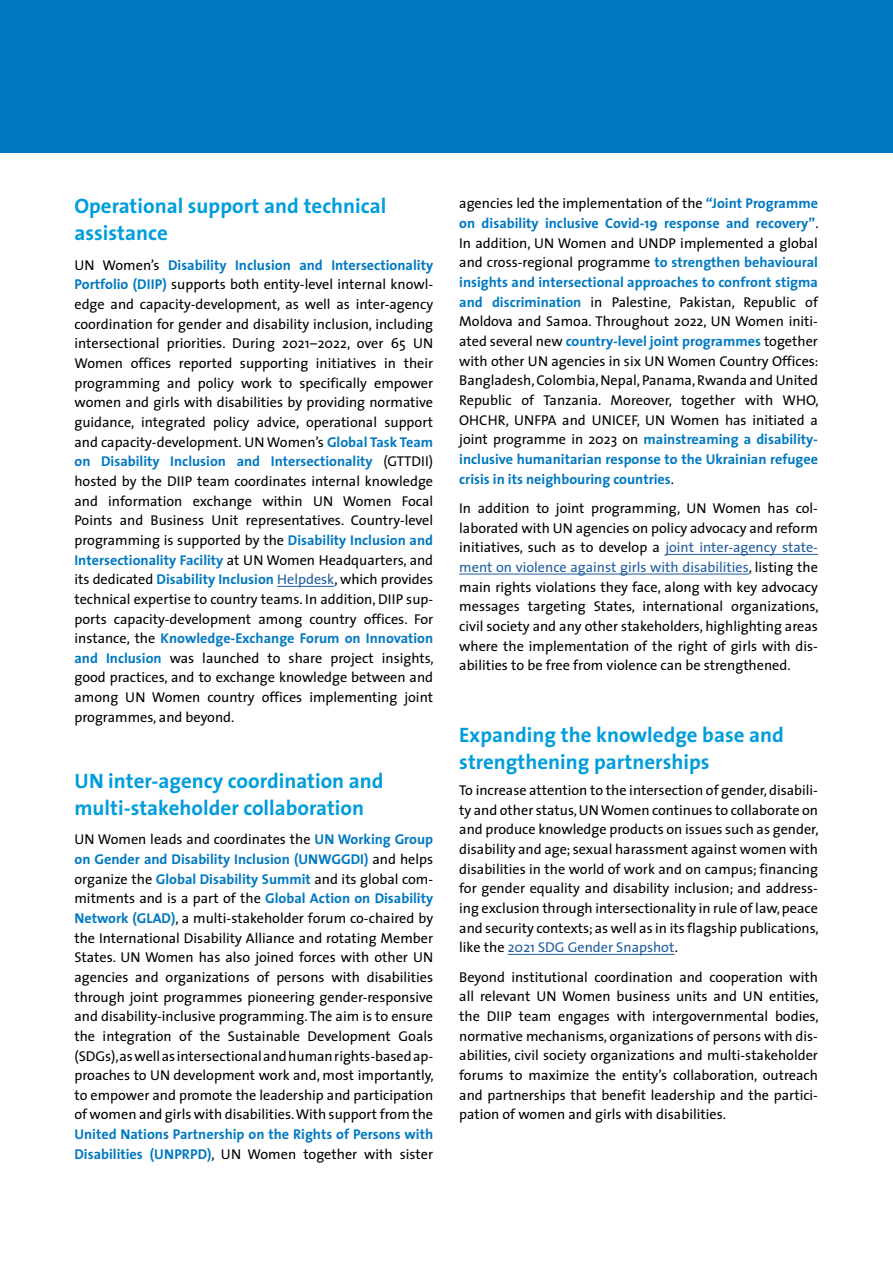
<style>
.page{position:relative;width:893px;height:1263px;background:#fff}
.page>*{position:absolute;margin:0;border:0;box-sizing:border-box;transform-origin:0 0}
.t1{font:700 21px/27px "The Sans";color:#009ddc}
.t2{font:14.25px/19.6px "The Sans";color:#000;text-align:justify}
.t3{font:700 14.25px/19.6px "The Sans";color:#0079c1}
.s1{font-weight:700;color:#0079c1}
.s2{color:#215e9e}
.s3{font-weight:400;color:#000}
</style>
<div class="page">
<div style="left:0;top:0;width:893px;height:153px;background:#0079c1"></div>
<hr style="left:277px;top:586px;width:57px;height:1px;background:#215e9e">
<hr style="left:665px;top:554px;width:153px;height:1px;background:#215e9e">
<hr style="left:459px;top:574px;width:290px;height:1px;background:#215e9e">
<hr style="left:508px;top:954px;width:167px;height:1px;background:#215e9e">
<h1 class="t1" style="left:74px;top:192px;width:313px">Operational support and technical assistance</h1>
<p class="t2" style="left:74px;top:255px;width:361px">UN Women’s <span class="s1">Disability Inclusion and Intersectionality Portfolio (DIIP)</span> supports both entity-level internal knowl&shy;edge and capacity-development, as well as inter-agency coordination for gender and disability inclusion, including intersectional priorities. During 2021–2022, over 65 UN Women offices reported supporting initiatives in their programming and policy work to specifically empower women and girls with disabilities by providing normative guidance, integrated policy advice, operational support and capacity-development. UN Women’s <span class="s1">Global Task Team on Disability Inclusion and Intersectionality</span> (GTTDII) hosted by the DIIP team coordinates internal knowledge and information exchange within UN Women Focal Points and Business Unit representatives. Country-level programming is supported by the <span class="s1">Disability Inclusion and Intersectionality Facility</span> at UN Women Headquarters, and its dedicated <span class="s1">Disability Inclusion</span> <span class="s2">Helpdesk</span>, which provides technical expertise to country teams. In addition, DIIP sup&shy;ports capacity-development among country offices. For instance, the <span class="s1">Knowledge-Exchange Forum on Innovation and Inclusion</span> was launched to share project insights, good practices, and to exchange knowledge between and among UN Women country offices implementing joint programmes, and beyond.</p>
<h1 class="t1" style="left:74px;top:767px;width:311px">UN inter-agency coordination and multi-stakeholder collaboration</h1>
<p class="t2" style="left:74px;top:829px;width:361px">UN Women leads and coordinates the <span class="s1">UN Working Group on Gender and Disability Inclusion (UNWGGDI)</span> and helps organize the <span class="s1">Global Disability Summit</span> and its global com&shy;mitments and is a part of the <span class="s1">Global Action on Disability Network (GLAD)</span>, a multi-stakeholder forum co-chaired by the International Disability Alliance and rotating Member States. UN Women has also joined forces with other UN agencies and organizations of persons with disabilities through joint programmes pioneering gender-responsive and disability-inclusive programming. The aim is to ensure the integration of the Sustainable Development Goals (SDGs), as well as intersectional and human rights-based ap&shy;proaches to UN development work and, most importantly, to empower and promote the leadership and participation of women and girls with disabilities. With support from the</p>
<p class="t3" style="left:74px;top:1124px;width:360px">United Nations Partnership on the Rights of Persons with<br>Disabilities (UNPRPD)<span class="s3">, UN Women together with sister</span></p>
<p class="t2" style="left:459px;top:193px;width:361px">agencies led the implementation of the <span class="s1">“Joint Programme on disability inclusive Covid-19 response and recovery”</span>.<br>In addition, UN Women and UNDP implemented a global and cross-regional programme <span class="s1">to strengthen behavioural insights and intersectional approaches to confront stigma and discrimination</span> in Palestine, Pakistan, Republic of Moldova and Samoa. Throughout 2022, UN Women initi&shy;ated several new <span class="s1">country-level joint programmes</span> together with other UN agencies in six UN Women Country Offices:<br>Bangladesh, Colombia, Nepal, Panama, Rwanda and United Republic of Tanzania. Moreover, together with WHO, OHCHR, UNFPA and UNICEF, UN Women has initiated a joint programme in 2023 on <span class="s1">mainstreaming a disability&shy;inclusive humanitarian response to the Ukrainian refugee crisis in its neighbouring countries</span>.</p>
<p class="t2" style="left:459px;top:498px;width:361px">In addition to joint programming, UN Women has col&shy;laborated with UN agencies on policy advocacy and reform initiatives, such as to develop a <span class="s2">joint inter-agency state&shy;ment on violence against girls with disabilities</span>, listing the main rights violations they face, along with key advocacy messages targeting States, international organizations, civil society and any other stakeholders, highlighting areas where the implementation of the right of girls with dis&shy;abilities to be free from violence can be strengthened.</p>
<h1 class="t1" style="left:459px;top:721px;width:326px">Expanding the knowledge base and strengthening partnerships</h1>
<p class="t2" style="left:459px;top:780px;width:361px">To increase attention to the intersection of gender, disabili&shy;ty and other status, UN Women continues to collaborate on and produce knowledge products on issues such as gender, disability and age; sexual harassment against women with disabilities in the world of work and on campus; financing for gender equality and disability inclusion; and address&shy;ing exclusion through intersectionality in rule of law, peace and security contexts; as well as in its flagship publications, like the <span class="s2">2021 SDG Gender Snapshot</span>.</p>
<p class="t2" style="left:459px;top:966px;width:361px">Beyond institutional coordination and cooperation with all relevant UN Women business units and UN entities, the DIIP team engages with intergovernmental bodies, normative mechanisms, organizations of persons with dis&shy;abilities, civil society organizations and multi-stakeholder forums to maximize the entity’s collaboration, outreach and partnerships that benefit leadership and the partici&shy;pation of women and girls with disabilities.</p>
</div>
